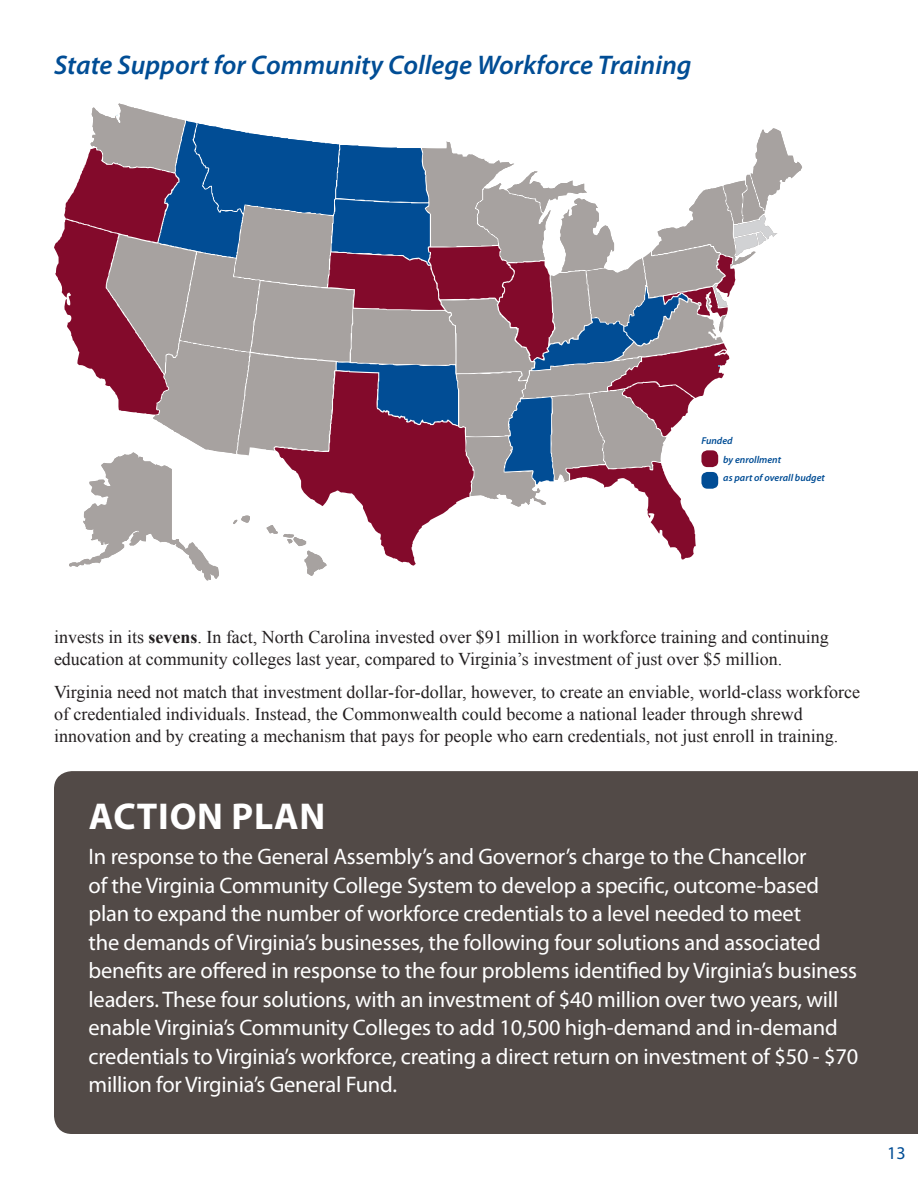
<style>
.page{position:relative;width:918px;height:1188px;background:#fff}
.page>*{position:absolute;margin:0;border:0;box-sizing:border-box;transform-origin:0 0}
.t1{font:700 37.5px "Myriad Pro";letter-spacing:.02em;color:#fff}
.t2{font:italic 600 27px "Myriad Pro";color:#014d95}
.t3{font:22.5px/28.5px "Myriad Pro";letter-spacing:-.01em;color:#fff}
.t4{font:18px/21.6px "Times New Roman";color:#231f20}
.t5{font:18px "Myriad Pro";color:#014d95}
.t6{font:italic 600 10.05px "Myriad Pro";color:#014d95}
.s1{font-weight:700}
</style>
<div class="page">
<div style="left:54px;top:771px;width:864px;height:363px;background:#524a47"></div>
<svg style="left:54px;top:103px;width:748px;height:478px"></svg>
<div style="left:701px;top:450px;width:17px;height:17px;background:#830a2b;border-radius:6px"></div>
<div style="left:701px;top:472px;width:17px;height:17px;background:#014d95;border-radius:6px"></div>
<p class="t2" style="left:54px;top:48px;width:639px">State Support for Community College Workforce Training</p>
<p class="t6" style="left:701px;top:434px;width:33px">Funded</p>
<p class="t6" style="left:723px;top:453px;width:59px">by enrollment</p>
<p class="t6" style="left:723px;top:472px;width:103px">as part of overall budget</p>
<p class="t4" style="left:54px;top:626px;width:776px">invests in its <span class="s1">sevens</span>. In fact, North Carolina invested over $91 million in workforce training and continuing education at community colleges last year, compared to Virginia’s investment of just over $5 million.</p>
<p class="t4" style="left:54px;top:681px;width:808px">Virginia need not match that investment dollar-for-dollar, however, to create an enviable, world-class workforce of credentialed individuals. Instead, the Commonwealth could become a national leader through shrewd innovation and by creating a mechanism that pays for people who earn credentials, not just enroll in training.</p>
<p class="t1" style="left:89px;top:792px;width:238px">ACTION PLAN</p>
<p class="t3" style="left:89px;top:842px;width:771px">In response to the General Assembly’s and Governor’s charge to the Chancellor<br>of the Virginia Community College System to develop a specific, outcome-based plan to expand the number of workforce credentials to a level needed to meet<br>the demands of Virginia’s businesses, the following four solutions and associated benefits are offered in response to the four problems identified by Virginia’s business leaders. These four solutions, with an investment of $40 million over two years, will enable Virginia’s Community Colleges to add 10,500 high-demand and in-demand credentials to Virginia’s workforce, creating a direct return on investment of $50 - $70 million for Virginia’s General Fund.</p>
<p class="t5" style="left:887px;top:1142px;width:20px">13</p>
</div>
